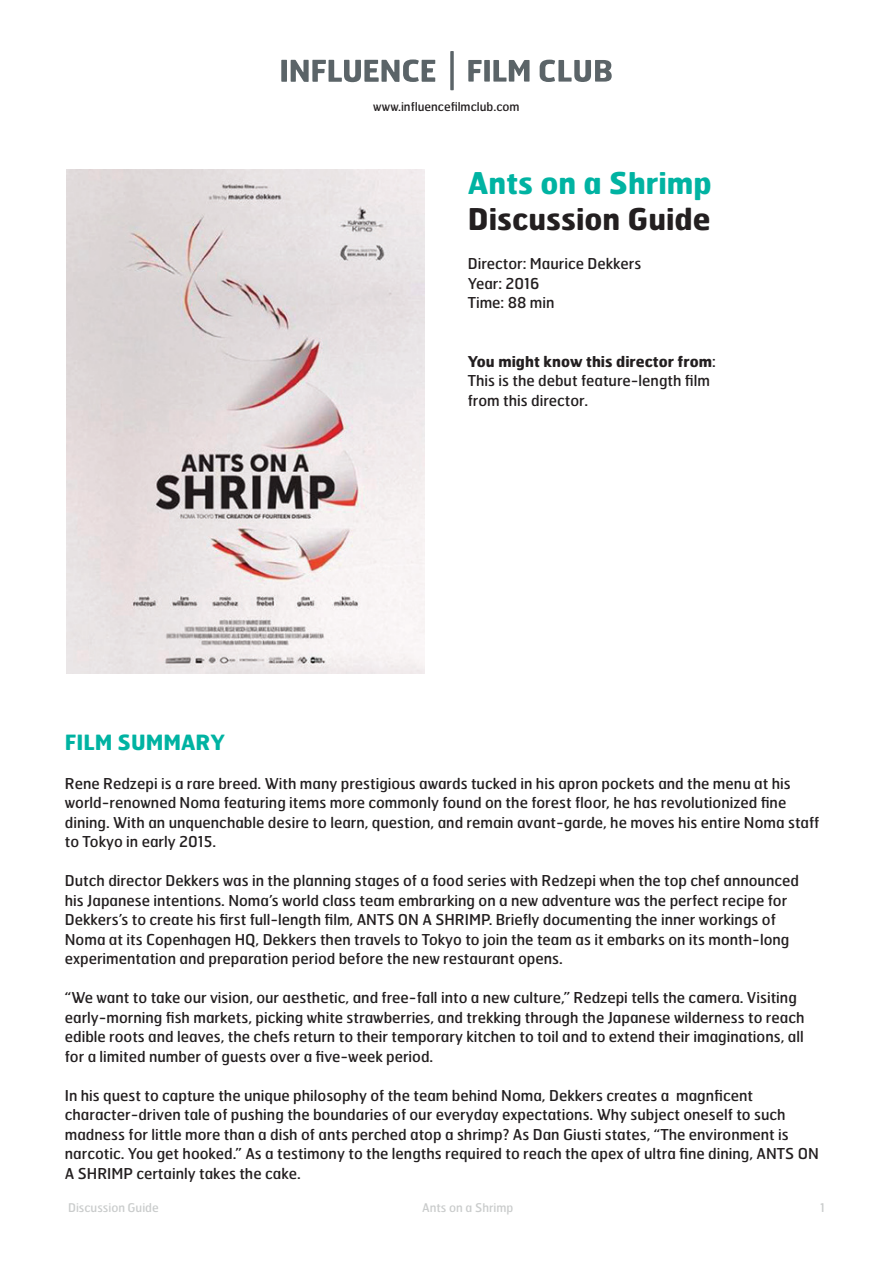
<style>
.page{position:relative;width:893px;height:1263px;background:#fff}
.page>*{position:absolute;margin:0;border:0;box-sizing:border-box;transform-origin:0 0}
.t1{font:700 30px "Hermes";color:#231f20}
.t2{font:700 30px "Hermes";color:#00b3a2}
.t3{font:700 21px "Hermes";color:#00b3a2}
.t4{font:15px/19.5px "Hermes";color:#231f20}
.t5{font:12px "Hermes";color:#cacccc}
.t6{font:12px "Hermes";color:#231f20}
.s1{font-weight:700}
</style>
<div class="page">
<div style="left:281px;top:60px;width:6px;height:22px;background:#5b6468"></div>
<svg style="left:291px;top:59px;width:144px;height:23px"></svg>
<svg style="left:468px;top:60px;width:62px;height:22px"></svg>
<svg style="left:450px;top:51px;width:4px;height:39px"></svg>
<svg style="left:540px;top:60px;width:72px;height:22px"></svg>
<img style="left:67px;top:169px;width:357px;height:504px">
<p class="t6" style="left:373px;top:99px;width:148px">www.influencefilmclub.com</p>
<h1 class="t2" style="left:468px;top:164px;width:246px">Ants on a Shrimp</h1>
<h1 class="t1" style="left:468px;top:200px;width:244px">Discussion Guide</h1>
<p class="t4" style="left:468px;top:254px;width:175px">Director: Maurice Dekkers<br>Year: 2016<br>Time: 88 min</p>
<p class="t4" style="left:468px;top:351px;width:249px"><span class="s1">You might know this director from</span>:<br>This is the debut feature-length film from this director.</p>
<h2 class="t3" style="left:65px;top:728px;width:162px">FILM SUMMARY</h2>
<p class="t4" style="left:65px;top:773px;width:756px">Rene Redzepi is a rare breed. With many prestigious awards tucked in his apron pockets and the menu at his world-renowned Noma featuring items more commonly found on the forest floor, he has revolutionized fine dining. With an unquenchable desire to learn, question, and remain avant-garde, he moves his entire Noma staff to Tokyo in early 2015.</p>
<p class="t4" style="left:65px;top:870px;width:736px">Dutch director Dekkers was in the planning stages of a food series with Redzepi when the top chef announced his Japanese intentions. Noma’s world class team embrarking on a new adventure was the perfect recipe for Dekkers’s to create his first full-length film, ANTS ON A SHRIMP. Briefly documenting the inner workings of Noma at its Copenhagen HQ, Dekkers then travels to Tokyo to join the team as it embarks on its month-long experimentation and preparation period before the new restaurant opens.</p>
<p class="t4" style="left:65px;top:987px;width:741px">“We want to take our vision, our aesthetic, and free-fall into a new culture,” Redzepi tells the camera. Visiting early-morning fish markets, picking white strawberries, and trekking through the Japanese wilderness to reach edible roots and leaves, the chefs return to their temporary kitchen to toil and to extend their imaginations, all for a limited number of guests over a five-week period.</p>
<p class="t4" style="left:65px;top:1085px;width:755px">In his quest to capture the unique philosophy of the team behind Noma, Dekkers creates a magnficent character-driven tale of pushing the boundaries of our everyday expectations. Why subject oneself to such madness for little more than a dish of ants perched atop a shrimp? As Dan Giusti states, “The environment is narcotic. You get hooked.” As a testimony to the lengths required to reach the apex of ultra fine dining, ANTS ON A SHRIMP certainly takes the cake.</p>
<p class="t5" style="left:68px;top:1200px;width:92px">Discussion Guide</p>
<p class="t5" style="left:422px;top:1200px;width:93px">Ants on a Shrimp</p>
<p class="t5" style="left:820px;top:1200px;width:6px">1</p>
</div>
